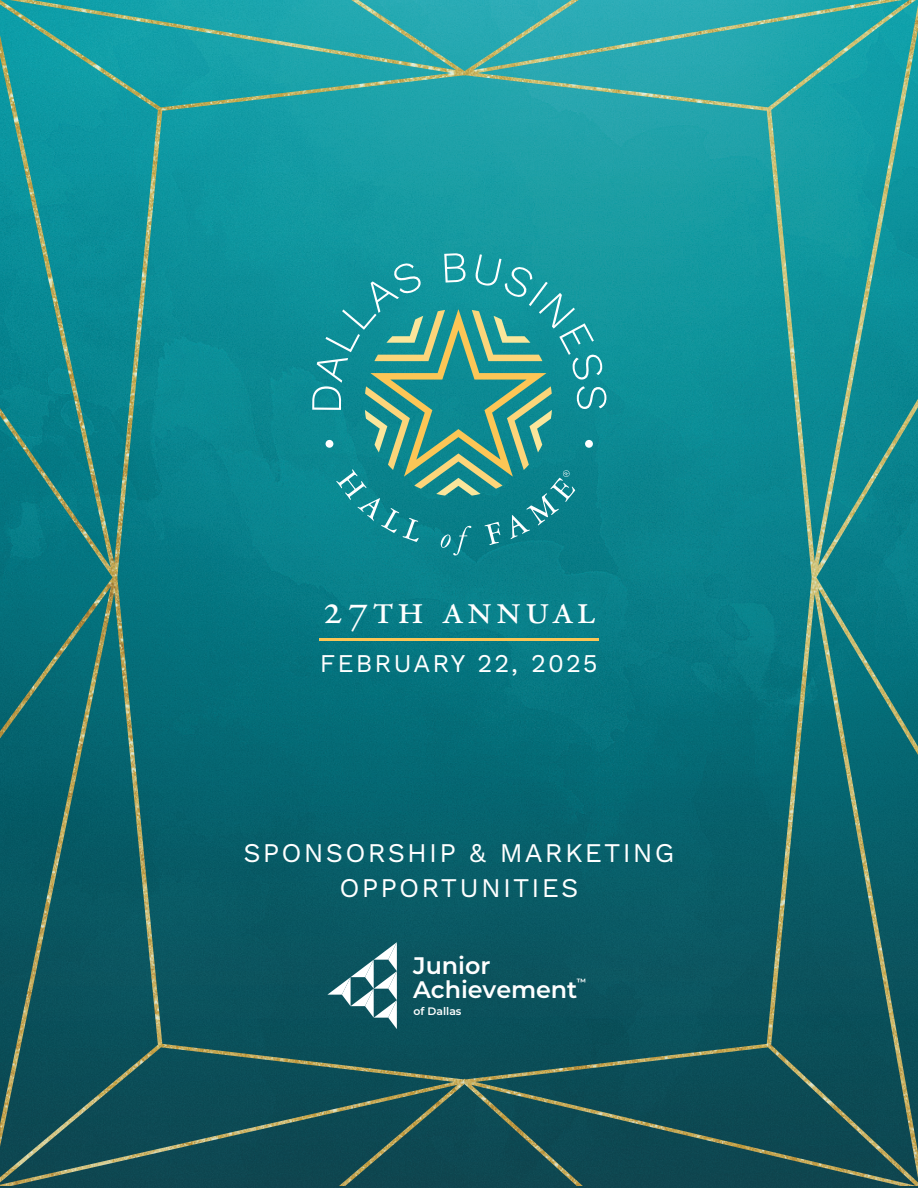
<style>
.page{position:relative;width:918px;height:1188px;background:#fff}
.page>*{position:absolute;margin:0;border:0;box-sizing:border-box;transform-origin:0 0}
.t1{font:43.05px "Adobe Garamond Pro";letter-spacing:.1em;color:#fff}
.t2{font:27px/34.5px "Work Sans";letter-spacing:.08em;color:#fff;text-align:center}
.t3{font:25.5px "Work Sans";letter-spacing:.08em;color:#fff}
.t4{font:600 23.85px/23.9px "Montserrat";letter-spacing:-.005em;color:#fff}
.t5{font:600 10.8px "Montserrat";color:#fff}
.t6{font:600 9.15px "Montserrat";color:#fff}
</style>
<div class="page">
<img style="left:0;top:0;width:918px;height:1186px">
<svg style="left:327px;top:942px;width:70px;height:87px"></svg>
<svg style="left:312px;top:253px;width:295px;height:302px;background:#2d9594"></svg>
<div style="left:326px;top:440px;width:7px;height:8px;background:#fff;border-radius:50%"></div>
<div style="left:585px;top:440px;width:8px;height:8px;background:#fff;border-radius:50%"></div>
<hr style="left:319px;top:639px;width:280px;height:2px;background:#fcc656">
<h1 class="t1" style="left:322px;top:584px;width:274px">27th annual</h1>
<p class="t3" style="left:320px;top:648px;width:279px">FEBRUARY 22, 2025</p>
<p class="t2" style="left:243px;top:837px;width:432px">SPONSORSHIP &amp; MARKETING<br>OPPORTUNITIES</p>
<p class="t4" style="left:413px;top:953px;width:166px">Junior<br>Achievement</p>
<p class="t5" style="left:414px;top:1004px;width:49px">of Dallas</p>
<p class="t6" style="left:577px;top:975px;width:11px">™</p>
</div>
